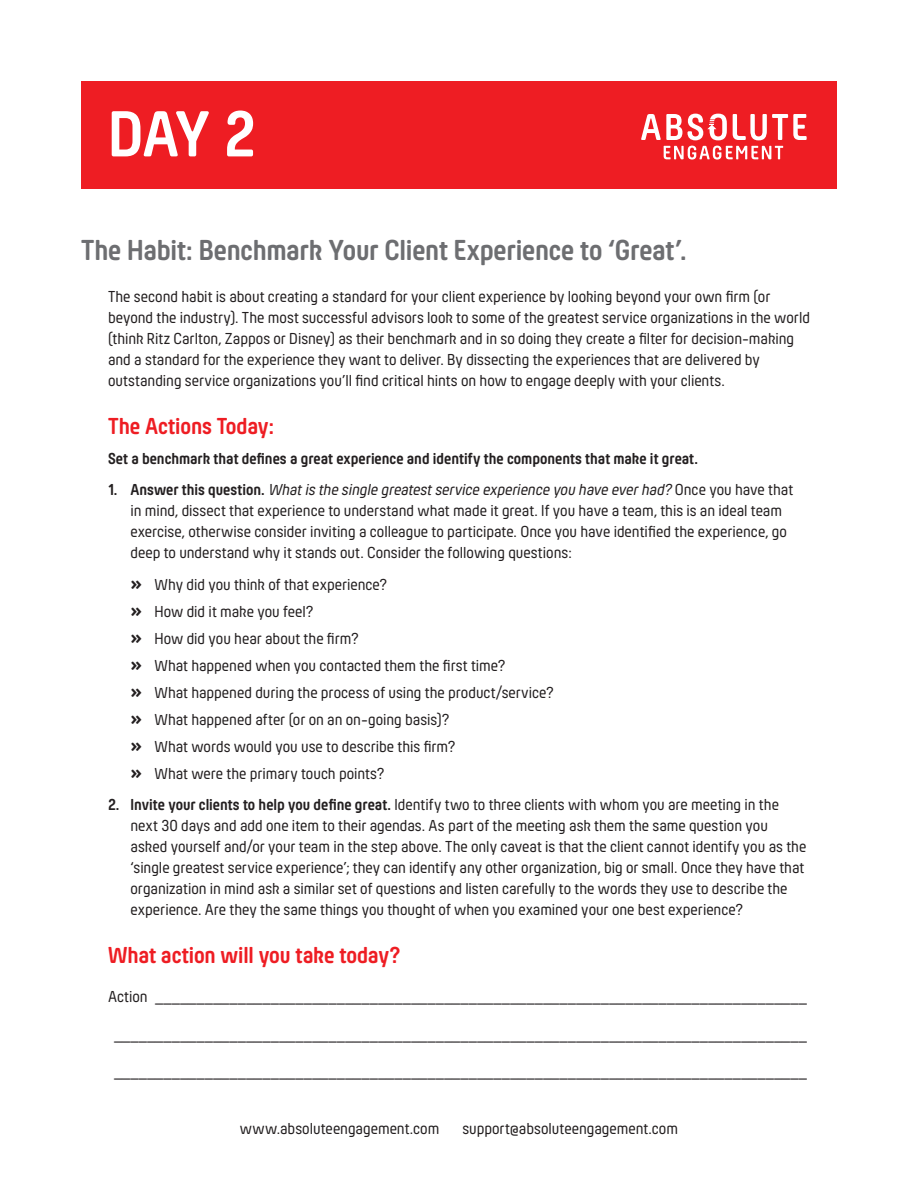
<style>
.page{position:relative;width:918px;height:1188px;background:#fff}
.page>*{position:absolute;margin:0;border:0;box-sizing:border-box;transform-origin:0 0}
.t1{font:700 67.5px "Hansom FY";color:#fff}
.t2{font:700 30px "Hansom FY";letter-spacing:-.005em;color:#6d6e71}
.t3{font:700 24px "Hansom FY";color:#ee1d23}
.t4{font:16.5px/21px "Hansom FY";color:#231f20}
.t5{font:700 16.5px "Hansom FY";color:#231f20}
.s1{font-weight:700}
.s2{font-style:italic}
.s3{font-weight:700;font-size:21px}
</style>
<div class="page">
<div style="left:81px;top:81px;width:756px;height:107px;background:#ee1d23"></div>
<svg style="left:664px;top:146px;width:119px;height:14px"></svg>
<svg style="left:733px;top:114px;width:74px;height:26px"></svg>
<svg style="left:641px;top:114px;width:86px;height:26px"></svg>
<h1 class="t1" style="left:108px;top:95px;width:149px">Day 2</h1>
<h2 class="t2" style="left:81px;top:232px;width:607px">The Habit: Benchmark Your Client Experience to ‘Great’.</h2>
<p class="t4" style="left:108px;top:285px;width:704px">The second habit is about creating a standard for your client experience by looking beyond your own firm (or beyond the industry). The most successful advisors look to some of the greatest service organizations in the world (think Ritz Carlton, Zappos or Disney) as their benchmark and in so doing they create a filter for decision‑making and a standard for the experience they want to deliver. By dissecting the experiences that are delivered by outstanding service organizations you’ll find critical hints on how to engage deeply with your clients.</p>
<h3 class="t3" style="left:108px;top:412px;width:168px">The Actions Today:</h3>
<p class="t5" style="left:108px;top:448px;width:591px">Set a benchmark that defines a great experience and identify the components that make it great.</p>
<p class="t4" style="left:130px;top:479px;width:664px;text-indent:-22px"><span class="s1">1. Answer this question.</span> <span class="s2">What is the single greatest service experience you have ever had?</span> Once you have that in mind, dissect that experience to understand what made it great. If you have a team, this is an ideal team exercise, otherwise consider inviting a colleague to participate. Once you have identified the experience, go deep to understand why it stands out. Consider the following questions:</p>
<p class="t4" style="left:130px;top:570px;width:425px;line-height:27px"><span class="s3">»</span> Why did you think of that experience?<br><span class="s3">»</span> How did it make you feel?<br><span class="s3">»</span> How did you hear about the firm?<br><span class="s3">»</span> What happened when you contacted them the first time?<br><span class="s3">»</span> What happened during the process of using the product/service? <span class="s3">»</span> What happened after (or on an on-going basis)?<br><span class="s3">»</span> What words would you use to describe this firm?<br><span class="s3">»</span> What were the primary touch points?</p>
<p class="t4" style="left:131px;top:794px;width:677px;text-indent:-23px"><span class="s1">2. Invite your clients to help you define great.</span> Identify two to three clients with whom you are meeting in the next 30 days and add one item to their agendas. As part of the meeting ask them the same question you asked yourself and/or your team in the step above. The only caveat is that the client cannot identify you as the ‘single greatest service experience’; they can identify any other organization, big or small. Once they have that organization in mind ask a similar set of questions and listen carefully to the words they use to describe the experience. Are they the same things you thought of when you examined your one best experience?</p>
<h3 class="t3" style="left:108px;top:941px;width:294px">What action will you take today?</h3>
<p class="t4" style="left:108px;top:986px;width:701px">Action _______________________________________________________________________________</p>
<p class="t4" style="left:114px;top:1023px;width:695px">____________________________________________________________________________________</p>
<p class="t4" style="left:114px;top:1061px;width:695px">____________________________________________________________________________________</p>
<p class="t4" style="left:240px;top:1118px;width:201px">www.absoluteengagement.com</p>
<p class="t4" style="left:462px;top:1118px;width:217px">support@absoluteengagement.com</p>
</div>
